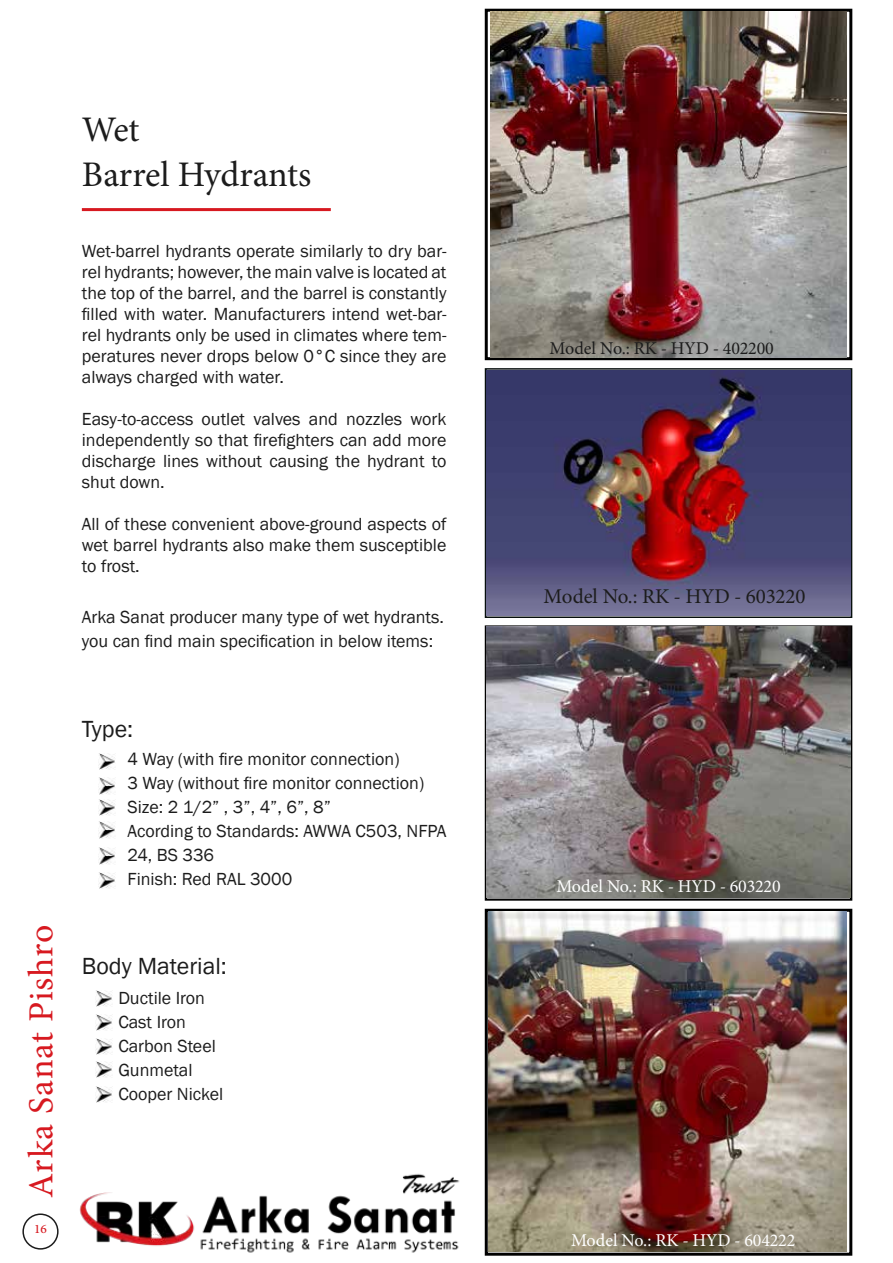
<style>
.page{position:relative;width:893px;height:1263px;background:#fff}
.page>*{position:absolute;margin:0;border:0;box-sizing:border-box;transform-origin:0 0}
.t1{font:36px/45px "Minion Pro";letter-spacing:-.005em;color:#1c1c1c}
.t2{font:35.25px "Minion Pro";letter-spacing:.02em;color:#d71920}
.t3{font:24px "Franklin Gothic";color:#1c1c1c}
.t4{font:21px "Minion Pro";letter-spacing:-.01em;color:#1c1c1c}
.t5{font:18px/21px "Franklin Gothic";color:#1c1c1c;text-align:justify}
.t6{font:18px "Minion Pro";letter-spacing:-.01em;color:#fff}
.t7{font:18px "Minion Pro";letter-spacing:-.01em;color:#1c1c1c}
.t8{font:18px "Adobe Arabic";color:#d71920}
</style>
<div class="page">
<svg style="left:485px;top:625px;width:367px;height:276px;background:#4b4a4b"></svg>
<svg style="left:485px;top:368px;width:367px;height:250px;background:#3f4351"></svg>
<div style="left:485px;top:909px;width:367px;height:347px;background:#fff;border:3px solid #000"></div>
<hr style="left:82px;top:208px;width:249px;height:3px;background:#d71920">
<div style="left:485px;top:9px;width:367px;height:351px;border:3px solid #000"></div>
<img style="left:98px;top:753px;width:17px;height:17px">
<img style="left:99px;top:822px;width:16px;height:16px">
<img style="left:99px;top:848px;width:16px;height:16px">
<img style="left:98px;top:799px;width:17px;height:17px">
<img style="left:99px;top:778px;width:16px;height:16px">
<img style="left:96px;top:1086px;width:16px;height:17px">
<img style="left:96px;top:1061px;width:16px;height:17px">
<img style="left:96px;top:1038px;width:16px;height:16px">
<img style="left:96px;top:1014px;width:16px;height:16px">
<img style="left:96px;top:990px;width:16px;height:16px">
<img style="left:98px;top:872px;width:17px;height:17px">
<img style="left:491px;top:12px;width:356px;height:346px">
<img style="left:487px;top:371px;width:364px;height:244px">
<img style="left:487px;top:627px;width:364px;height:271px">
<img style="left:488px;top:912px;width:359px;height:340px">
<img style="left:79px;top:1173px;width:381px;height:80px">
<div style="left:22px;top:1213px;width:37px;height:36px;border:2px solid #1c1c1c;border-radius:50%"></div>
<h2 class="t2" style="left:18px;top:1198px;width:275px;rotate:-90deg">Arka Sanat Pishro</h2>
<p class="t8" style="left:34px;top:1216px;width:14px">16</p>
<h1 class="t1" style="left:82px;top:107px;width:231px">Wet<br>Barrel Hydrants</h1>
<p class="t5" style="left:82px;top:240px;width:366px">Wet-barrel hydrants operate similarly to dry bar&shy;rel hydrants; however, the main valve is located at the top of the barrel, and the barrel is constantly filled with water. Manufacturers intend wet-bar&shy;rel hydrants only be used in climates where tem&shy;peratures never drops below 0°C since they are always charged with water.</p>
<p class="t5" style="left:82px;top:408px;width:366px">Easy-to-access outlet valves and nozzles work independently so that firefighters can add more discharge lines without causing the hydrant to shut down.</p>
<p class="t5" style="left:82px;top:513px;width:366px">All of these convenient above-ground aspects of wet barrel hydrants also make them susceptible to frost.</p>
<p class="t5" style="left:82px;top:605px;width:364px;line-height:24px">Arka Sanat producer many type of wet hydrants. you can find main specification in below items:</p>
<h3 class="t3" style="left:82px;top:714px;width:53px">Type:</h3>
<p class="t5" style="left:128px;top:748px;width:320px;line-height:24px;text-align:left">4 Way (with fire monitor connection)<br>3 Way (without fire monitor connection)<br>Size: 2 1/2” , 3”, 4”, 6”, 8”<br>Acording to Standards: AWWA C503, NFPA<br>24, BS 336<br>Finish: Red RAL 3000</p>
<h3 class="t3" style="left:82px;top:951px;width:147px">Body Material:</h3>
<p class="t5" style="left:118px;top:987px;width:107px;line-height:24px;text-align:left">Ductile Iron<br>Cast Iron<br>Carbon Steel<br>Gunmetal<br>Cooper Nickel</p>
<p class="t7" style="left:549px;top:337px;width:226px">Model No.: RK - HYD - 402200</p>
<p class="t4" style="left:544px;top:582px;width:263px">Model No.: RK - HYD - 603220</p>
<p class="t6" style="left:556px;top:875px;width:226px">Model No.: RK - HYD - 603220</p>
<p class="t6" style="left:571px;top:1228px;width:226px">Model No.: RK - HYD - 604222</p>
</div>
